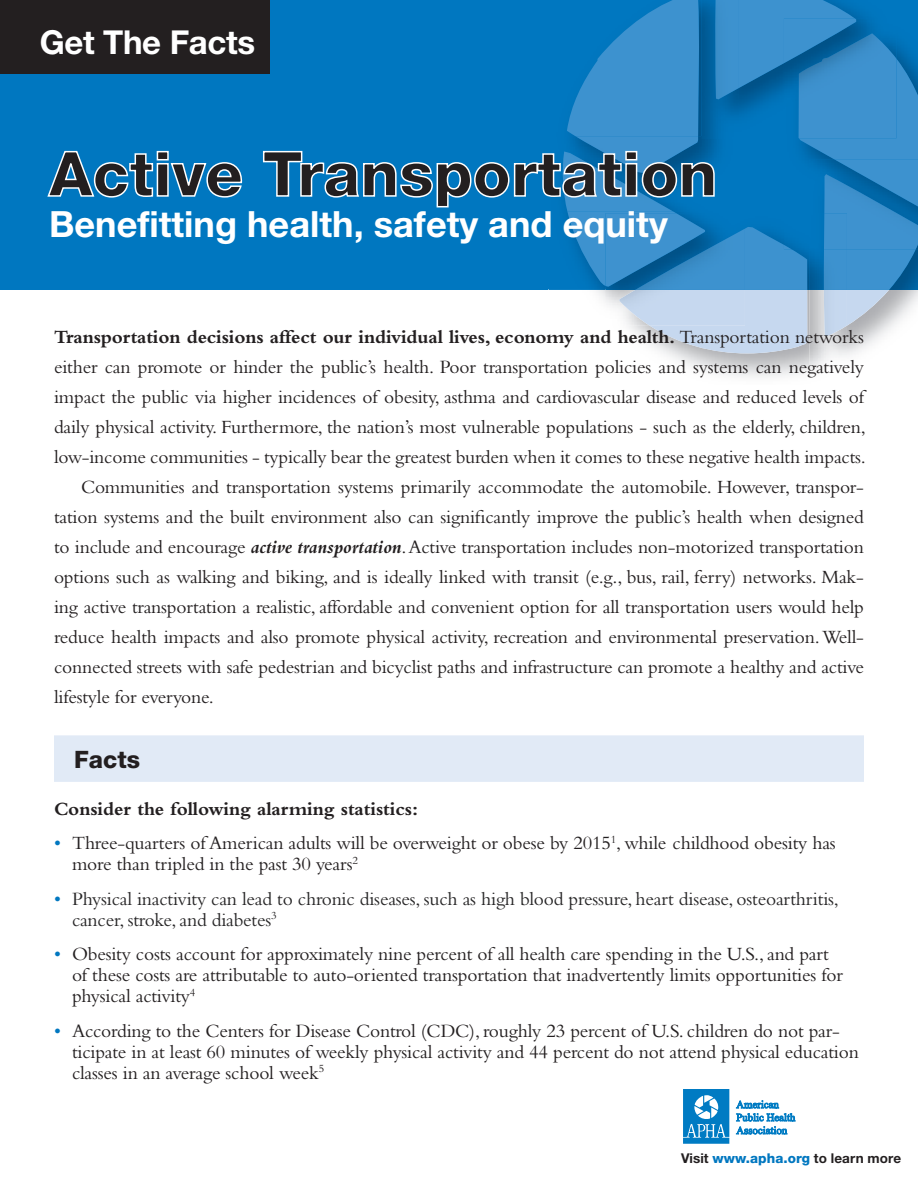
<style>
.page{position:relative;width:918px;height:1188px;background:#fff}
.page>*{position:absolute;margin:0;border:0;box-sizing:border-box;transform-origin:0 0}
.t1{font:800 61.95px "Helvetica Neue";color:#231f20}
.t2{font:700 36.15px "Helvetica Neue";color:#fff}
.t3{font:700 33px "Helvetica Neue";letter-spacing:-.01em;color:#fff}
.SubheadRule{font:800 24px "Helvetica Neue";color:#231f20}
.bulletleadboldtext{font:19.5px/30px "Bembo";letter-spacing:-.01em;color:#231f20}
.bulletleadboldtext-2{font:19.5px/21px "Bembo";letter-spacing:-.01em;color:#272627}
.bodytext{font:700 19.5px "Bembo";letter-spacing:-.005em;color:#231f20}
.address{font:700 13.5px "Helvetica Neue";letter-spacing:.005em;color:#231f20}
.s1{font-weight:700}
.s2{font-weight:700;font-style:italic}
.s3{color:#0077c0}
.s4{font-weight:800;color:#0077c0}
</style>
<div class="page">
<div style="left:0;top:0;width:918px;height:290px;background:#0077c0"></div>
<img style="left:809px;top:353px;width:46px;height:23px">
<svg style="left:47px;top:150px;width:196px;height:48px"></svg>
<svg style="left:262px;top:0;width:656px;height:353px"></svg>
<div style="left:54px;top:735px;width:810px;height:47px;background:#e1eaf6"></div>
<div style="left:0;top:0;width:269px;height:74px;background:#231f20"></div>
<svg style="left:736px;top:1100px;width:59px;height:34px"></svg>
<svg style="left:683px;top:1089px;width:46px;height:55px"></svg>
<p class="t3" style="left:40px;top:21px;width:217px">Get The Facts</p>
<p class="t1" style="left:49px;top:137px;width:670px">Active Transportation</p>
<p class="t2" style="left:49px;top:202px;width:620px">Benefitting health, safety and equity</p>
<p class="bulletleadboldtext" style="left:54px;top:322px;width:814px;text-align:justify"><span class="s1">Transportation decisions affect our individual lives, economy and health.</span> Transportation networks either can promote or hinder the public’s health. Poor transportation policies and systems can negatively impact the public via higher incidences of obesity, asthma and cardiovascular disease and reduced levels of daily physical activity. Furthermore, the nation’s most vulnerable populations - such as the elderly, children, low-income communities - typically bear the greatest burden when it comes to these negative health impacts.</p>
<p class="bulletleadboldtext" style="left:54px;top:472px;width:812px;text-align:justify;text-indent:27px">Communities and transportation systems primarily accommodate the automobile. However, transpor&shy;tation systems and the built environment also can significantly improve the public’s health when designed to include and encourage <span class="s2">active transportation</span>. Active transportation includes non-motorized transportation options such as walking and biking, and is ideally linked with transit (e.g., bus, rail, ferry) networks. Mak&shy;ing active transportation a realistic, affordable and convenient option for all transportation users would help reduce health impacts and also promote physical activity, recreation and environmental preservation. Well&shy;connected streets with safe pedestrian and bicyclist paths and infrastructure can promote a healthy and active lifestyle for everyone.</p>
<p class="SubheadRule" style="left:74px;top:746px;width:67px">Facts</p>
<p class="bodytext" style="left:54px;top:798px;width:366px">Consider the following alarming statistics:</p>
<p class="bulletleadboldtext" style="left:72px;top:832px;width:765px;line-height:21px;text-indent:-18px"><span class="s3">•</span> Three-quarters of American adults will be overweight or obese by 2015<sup>1</sup>, while childhood obesity has more than tripled in the past 30 years<sup>2</sup></p>
<p class="bulletleadboldtext-2" style="left:72px;top:888px;width:768px;text-indent:-18px"><span class="s3">•</span> Physical inactivity can lead to chronic diseases, such as high blood pressure, heart disease, osteoarthritis, cancer, stroke, and diabetes<sup>3</sup></p>
<p class="bulletleadboldtext" style="left:72px;top:943px;width:773px;line-height:21px;text-indent:-18px"><span class="s3">•</span> Obesity costs account for approximately nine percent of all health care spending in the U.S., and part of these costs are attributable to auto-oriented transportation that inadvertently limits opportunities for physical activity<sup>4</sup></p>
<p class="bulletleadboldtext" style="left:72px;top:1020px;width:788px;line-height:21px;text-indent:-18px"><span class="s3">•</span> According to the Centers for Disease Control (CDC), roughly 23 percent of U.S. children do not par&shy;ticipate in at least 60 minutes of weekly physical activity and 44 percent do not attend physical education classes in an average school week<sup>5</sup></p>
<p class="address" style="left:681px;top:1150px;width:222px">Visit <span class="s4">www.apha.org</span> to learn more</p>
</div>
